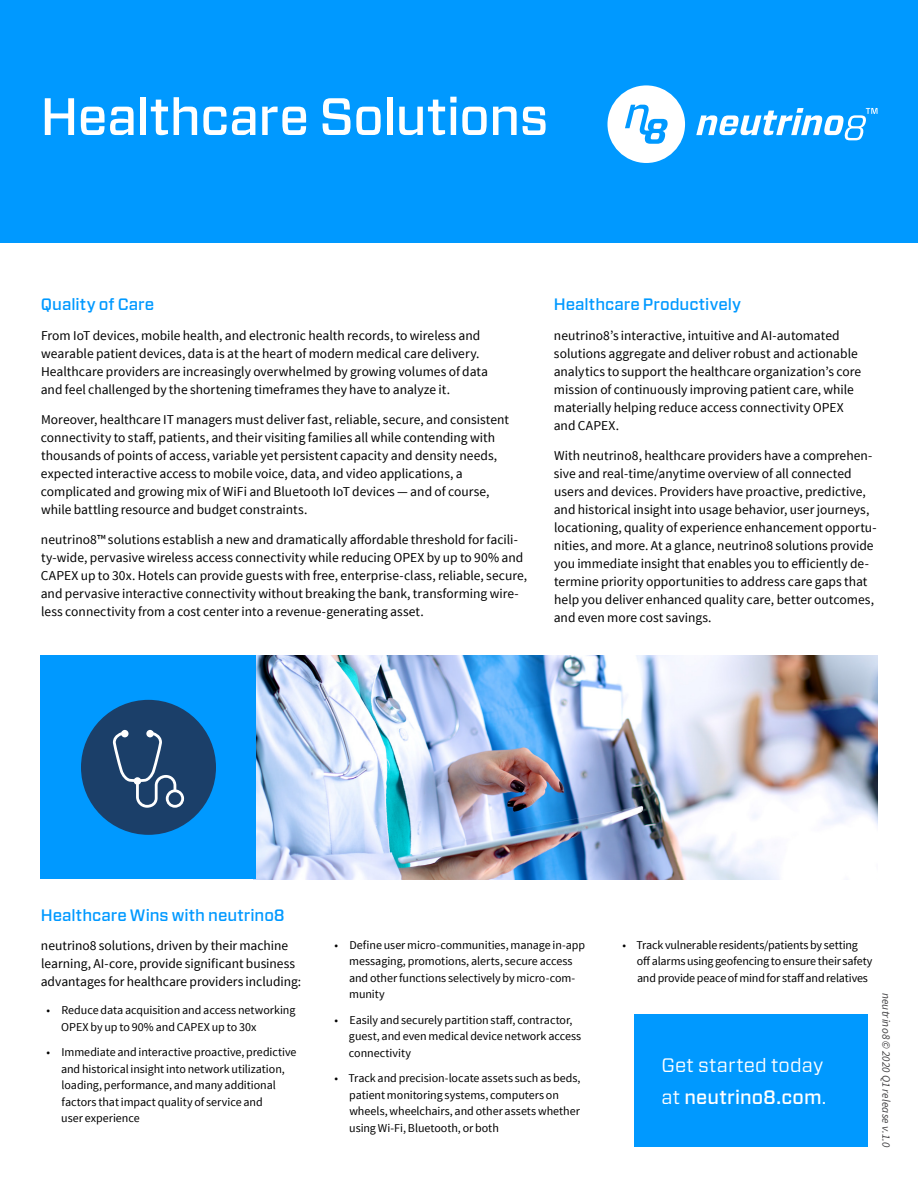
<style>
.page{position:relative;width:918px;height:1188px;background:#fff}
.page>*{position:absolute;margin:0;border:0;box-sizing:border-box;transform-origin:0 0}
.t1{font:500 52.5px "Forza";letter-spacing:-.015em;color:#fff}
.CTA{font:19.5px/31.5px "Forza";letter-spacing:.01em;color:#fff}
.t2{font:500 16.5px "Forza";color:#09f}
.Body{font:13.5px/18px "Source Sans Pro";color:#000}
.t3{font:12px/16.5px "Source Sans Pro";letter-spacing:-.005em;color:#000}
.t4{font:italic 11.25px "Source Sans Pro";letter-spacing:.015em;color:#414042}
.s1{font-weight:500}
</style>
<div class="page">
<div style="left:0;top:0;width:918px;height:243px;background:#09f"></div>
<svg style="left:608px;top:85px;width:77px;height:78px"></svg>
<svg style="left:696px;top:108px;width:182px;height:32px"></svg>
<img style="left:256px;top:656px;width:622px;height:223px">
<div style="left:40px;top:656px;width:216px;height:223px;background:#09f"></div>
<div style="left:81px;top:700px;width:135px;height:135px;background:#1b3f69;border-radius:50%"></div>
<svg style="left:113px;top:730px;width:71px;height:78px"></svg>
<div style="left:634px;top:1014px;width:234px;height:132px;background:#09f"></div>
<p class="t1" style="left:40px;top:82px;width:509px">Healthcare Solutions</p>
<p class="t2" style="left:41px;top:294px;width:115px">Quality of Care</p>
<p class="Body" style="left:41px;top:327px;width:449px">From IoT devices, mobile health, and electronic health records, to wireless and wearable patient devices, data is at the heart of modern medical care delivery.<br>Healthcare providers are increasingly overwhelmed by growing volumes of data and feel challenged by the shortening timeframes they have to analyze it.</p>
<p class="Body" style="left:41px;top:411px;width:470px">Moreover, healthcare IT managers must deliver fast, reliable, secure, and consistent connectivity to staff, patients, and their visiting families all while contending with thousands of points of access, variable yet persistent capacity and density needs, expected interactive access to mobile voice, data, and video applications, a complicated and growing mix of WiFi and Bluetooth IoT devices — and of course, while battling resource and budget constraints.</p>
<p class="Body" style="left:41px;top:531px;width:488px">neutrino8™ solutions establish a new and dramatically affordable threshold for facili&shy;ty-wide, pervasive wireless access connectivity while reducing OPEX by up to 90% and CAPEX up to 30x. Hotels can provide guests with free, enterprise-class, reliable, secure, and pervasive interactive connectivity without breaking the bank, transforming wire&shy;less connectivity from a cost center into a revenue-generating asset.</p>
<p class="t2" style="left:554px;top:294px;width:189px">Healthcare Productively</p>
<p class="Body" style="left:554px;top:327px;width:309px">neutrino8’s interactive, intuitive and AI-automated solutions aggregate and deliver robust and actionable analytics to support the healthcare organization’s core mission of continuously improving patient care, while materially helping reduce access connectivity OPEX and CAPEX.</p>
<p class="Body" style="left:554px;top:447px;width:324px">With neutrino8, healthcare providers have a comprehen&shy;sive and real-time/anytime overview of all connected users and devices. Providers have proactive, predictive, and historical insight into usage behavior, user journeys, locationing, quality of experience enhancement opportu&shy;nities, and more. At a glance, neutrino8 solutions provide you immediate insight that enables you to efficiently de&shy;termine priority opportunities to address care gaps that help you deliver enhanced quality care, better outcomes, and even more cost savings.</p>
<p class="t2" style="left:41px;top:904px;width:245px">Healthcare Wins with neutrino8</p>
<p class="Body" style="left:41px;top:937px;width:262px">neutrino8 solutions, driven by their machine learning, AI-core, provide significant business advantages for healthcare providers including:</p>
<p class="t3" style="left:61px;top:1002px;width:236px;text-indent:-15px">• Reduce data acquisition and access networking<br>OPEX by up to 90% and CAPEX up to 30x</p>
<p class="t3" style="left:61px;top:1044px;width:237px;text-indent:-14px">• Immediate and interactive proactive, predictive and historical insight into network utilization, loading, performance, and many additional factors that impact quality of service and<br>user experience</p>
<p class="t3" style="left:349px;top:937px;width:238px;text-indent:-14px">• Define user micro-communities, manage in-app messaging, promotions, alerts, secure access and other functions selectively by micro-com&shy;munity</p>
<p class="t3" style="left:349px;top:1012px;width:234px;text-indent:-14px">• Easily and securely partition staff, contractor, guest, and even medical device network access connectivity</p>
<p class="t3" style="left:349px;top:1070px;width:233px;text-indent:-15px">• Track and precision-locate assets such as beds, patient monitoring systems, computers on wheels, wheelchairs, and other assets whether using Wi-Fi, Bluetooth, or both</p>
<p class="t3" style="left:637px;top:937px;width:237px;text-indent:-14px">• Track vulnerable residents/patients by setting off alarms using geofencing to ensure their safety and provide peace of mind for staff and relatives</p>
<p class="CTA" style="left:662px;top:1049px;width:166px">Get started today at <span class="s1">neutrino8.com</span>.</p>
<p class="t4" style="left:893px;top:993px;width:156px;rotate:90deg">neutrino8 © 2020 Q1 release v.1.0</p>
</div>
